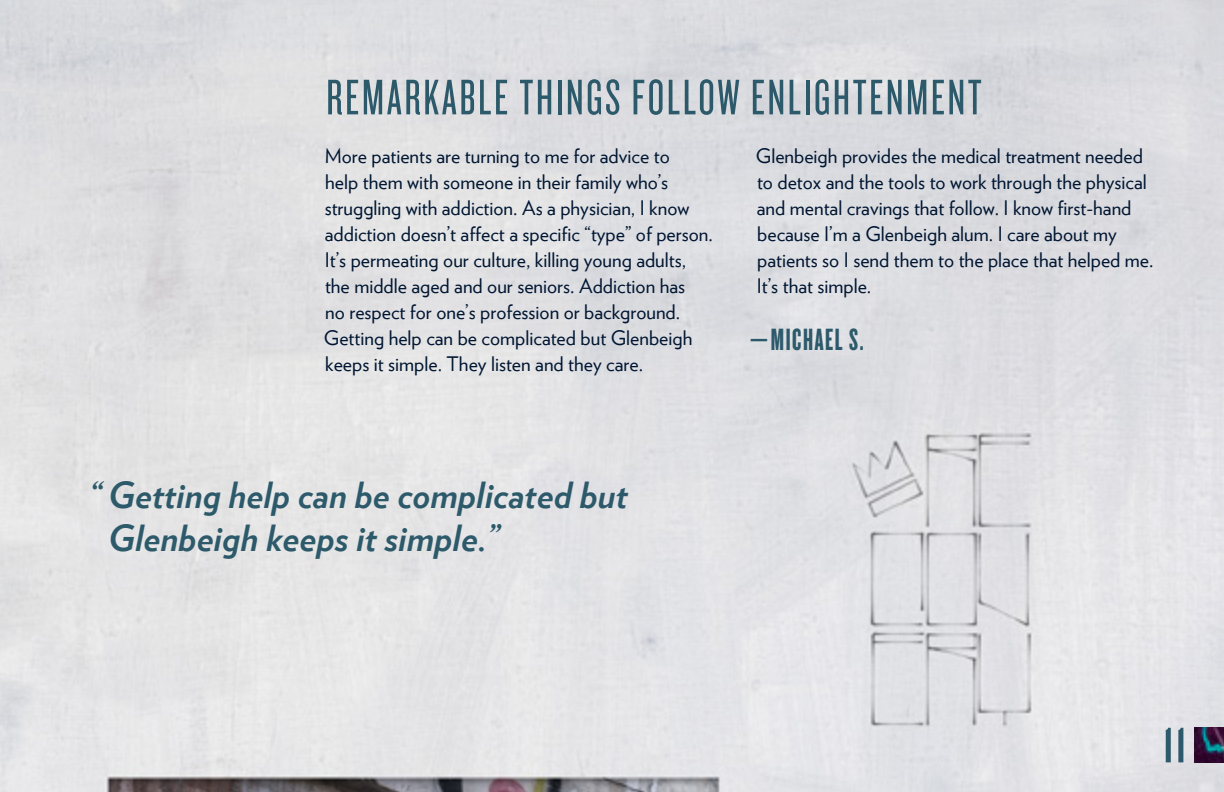
<style>
.page{position:relative;width:1224px;height:792px;background:#fff}
.page>*{position:absolute;margin:0;border:0;box-sizing:border-box;transform-origin:0 0}
.t1{font:52px "Knockout HTF27 Junior Bantamwt";letter-spacing:.05em;color:#2d5a6b}
.t2{font:52px "Knockout HTF67 Full Bantamwt";color:#2d5a6b}
.t3{font:italic 700 36px/43.2px "Verlag";color:#2d5a6b}
.t4{font:32px "Knockout HTF67 Full Bantamwt";letter-spacing:.05em;color:#2d5a6b}
.t5{font:20px/26px "Verlag";color:#001632}
</style>
<div class="page">
<img style="left:0;top:0;width:1224px;height:792px">
<img style="left:1194px;top:727px;width:30px;height:36px">
<p class="t1" style="left:326px;top:72px;width:657px">REMARKABLE THINGS FOLLOW ENLIGHTENMENT</p>
<p class="t5" style="left:324px;top:142px;width:390px">More patients are turning to me for advice to<br>help them with someone in their family who’s struggling with addiction. As a physician, I know addiction doesn’t affect a specific “type” of person.<br>It’s permeating our culture, killing young adults, the middle aged and our seniors. Addiction has<br>no respect for one’s profession or background.<br>Getting help can be complicated but Glenbeigh keeps it simple. They listen and they care.</p>
<p class="t5" style="left:756px;top:142px;width:399px">Glenbeigh provides the medical treatment needed to detox and the tools to work through the physical and mental cravings that follow. I know first-hand because I’m a Glenbeigh alum. I care about my patients so I send them to the place that helped me.<br>It’s that simple.</p>
<p class="t4" style="left:749px;top:323px;width:116px">—MICHAEL S.</p>
<p class="t3" style="left:108px;top:471px;width:521px;text-indent:-19px">“ Getting help can be complicated but<br>Glenbeigh keeps it simple.”</p>
<p class="t2" style="left:1163px;top:719px;width:24px">11</p>
</div>
